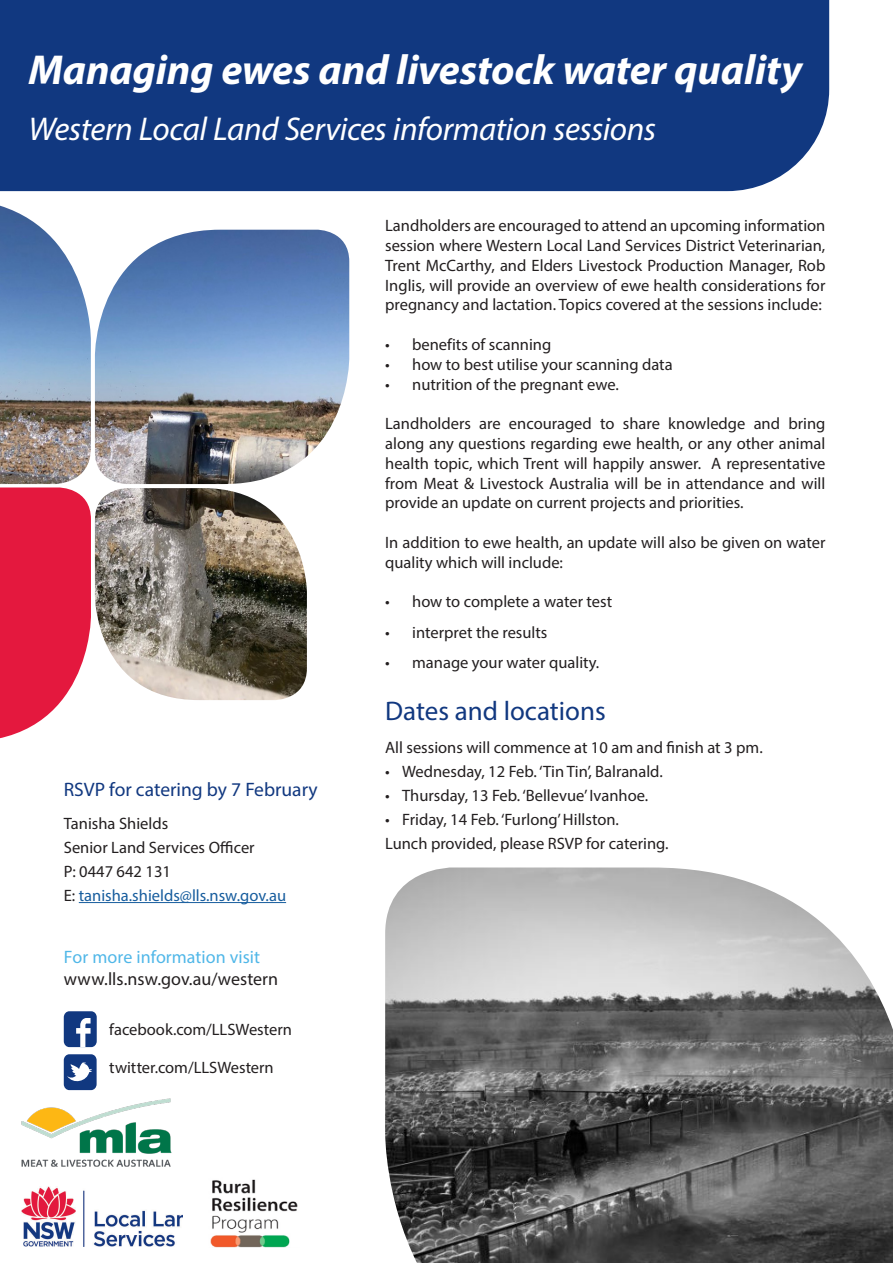
<style>
.page{position:relative;width:893px;height:1263px;background:#fff}
.page>*{position:absolute;margin:0;border:0;box-sizing:border-box;transform-origin:0 0}
.t1{font:italic 700 42px "Myriad Pro";letter-spacing:-.005em;color:#fff}
.t2{font:italic 33px "Myriad Pro";letter-spacing:-.015em;color:#fff}
.t3{font:27px "Myriad Pro";color:#113880}
.t4{font:19.5px "Myriad Pro";color:#113880}
.t5{font:18px "Myriad Pro";color:#231f20}
.t6{font:18px "Myriad Pro";color:#50b7e8}
.t7{font:16.5px/19.8px "Myriad Pro";color:#231f20;text-align:justify}
.t8{font:16.5px "Myriad Pro";color:#175d9e}
.s1{color:#231f20}
</style>
<div class="page">
<div style="left:0;top:0;width:829px;height:191px;background:#113880"></div>
<img style="left:21px;top:1186px;width:162px;height:60px">
<img style="left:210px;top:1179px;width:88px;height:69px">
<img style="left:21px;top:1098px;width:151px;height:69px">
<img style="left:385px;top:867px;width:508px;height:396px">
<div style="left:64px;top:1011px;width:33px;height:36px;background:#113880;border-radius:6px"></div>
<svg style="left:76px;top:1018px;width:15px;height:29px"></svg>
<div style="left:64px;top:1054px;width:33px;height:36px;background:#113880;border-radius:6px"></div>
<svg style="left:67px;top:1062px;width:25px;height:20px"></svg>
<img style="left:0;top:206px;width:349px;height:494px">
<svg style="left:0;top:487px;width:91px;height:252px;background:#e73758"></svg>
<hr style="left:79px;top:902px;width:207px;height:1px;background:#175d9e">
<p class="t1" style="left:28px;top:43px;width:775px">Managing ewes and livestock water quality</p>
<p class="t2" style="left:28px;top:109px;width:629px">Western Local Land Services information sessions</p>
<p class="t4" style="left:64px;top:778px;width:255px">RSVP for catering by 7 February</p>
<p class="t7" style="left:64px;top:813px;width:106px">Tanisha Shields</p>
<p class="t7" style="left:64px;top:837px;width:192px">Senior Land Services Officer</p>
<p class="t7" style="left:64px;top:861px;width:109px">P: 0447 642 131</p>
<p class="t8" style="left:64px;top:885px;width:224px"><span class="s1">E:</span> tanisha.shields@lls.nsw.gov.au</p>
<p class="t6" style="left:64px;top:946px;width:198px">For more information visit</p>
<p class="t5" style="left:64px;top:967px;width:216px">www.lls.nsw.gov.au/western</p>
<p class="t7" style="left:109px;top:1019px;width:184px">facebook.com/LLSWestern</p>
<p class="t7" style="left:109px;top:1057px;width:166px">twitter.com/LLSWestern</p>
<p class="t7" style="left:385px;top:215px;width:442px">Landholders are encouraged to attend an upcoming information session where Western Local Land Services District Veterinarian, Trent McCarthy, and Elders Livestock Production Manager, Rob Inglis, will provide an overview of ewe health considerations for pregnancy and lactation. Topics covered at the sessions include:</p>
<p class="t7" style="left:385px;top:334px;width:168px">• benefits of scanning</p>
<p class="t7" style="left:385px;top:354px;width:289px">• how to best utilise your scanning data</p>
<p class="t7" style="left:385px;top:374px;width:235px">• nutrition of the pregnant ewe.</p>
<p class="t7" style="left:385px;top:413px;width:442px">Landholders are encouraged to share knowledge and bring along any questions regarding ewe health, or any other animal health topic, which Trent will happily answer. A representative from Meat &amp; Livestock Australia will be in attendance and will provide an update on current projects and priorities.</p>
<p class="t7" style="left:385px;top:532px;width:442px">In addition to ewe health, an update will also be given on water quality which will include:</p>
<p class="t7" style="left:385px;top:592px;width:229px">• how to complete a water test</p>
<p class="t7" style="left:385px;top:622px;width:164px">• interpret the results</p>
<p class="t7" style="left:385px;top:653px;width:216px">• manage your water quality.</p>
<p class="t3" style="left:385px;top:695px;width:222px">Dates and locations</p>
<p class="t7" style="left:385px;top:737px;width:379px">All sessions will commence at 10 am and finish at 3 pm.</p>
<p class="t7" style="left:385px;top:761px;width:279px">• Wednesday, 12 Feb. ‘Tin Tin’, Balranald.</p>
<p class="t7" style="left:385px;top:785px;width:265px">• Thursday, 13 Feb. ‘Bellevue’ Ivanhoe.</p>
<p class="t7" style="left:385px;top:809px;width:235px">• Friday, 14 Feb. ‘Furlong’ Hillston.</p>
<p class="t7" style="left:385px;top:833px;width:285px">Lunch provided, please RSVP for catering.</p>
</div>
